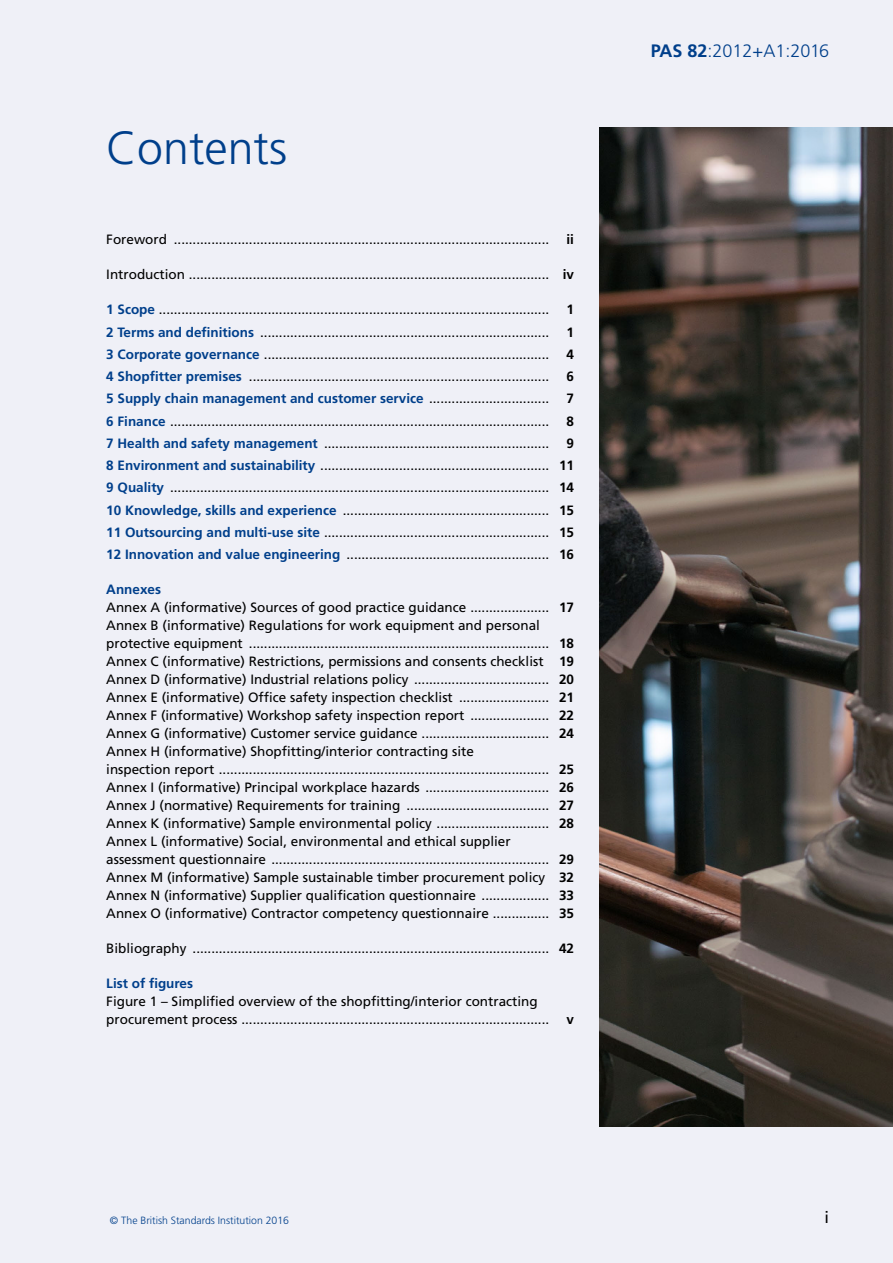
<style>
.page{position:relative;width:893px;height:1263px;background:#eff0f7}
.page>*{position:absolute;margin:0;border:0;box-sizing:border-box;transform-origin:0 0}
.t1{font:300 46.5px "Frutiger";color:#003f8b}
.t2{font:300 18px "Frutiger";color:#003f8b}
.t3{font:16.5px "Frutiger";color:#000}
.t4{font:13.5px/18px "Frutiger";color:#000}
.t5{font:700 13.5px "Frutiger";color:#003f8b}
.t6{font:700 13.5px "Frutiger";color:#000}
.t7{font:300 10.5px "Frutiger";color:#003f8b}
.s1{font-weight:700}
.s2{font-weight:700;color:#003f8b}
.s3{font-weight:400;color:#000}
</style>
<div class="page">
<img style="left:600px;top:128px;width:293px;height:999px">
<h1 class="t1" style="left:106px;top:122px;width:182px">Contents</h1>
<p class="t4" style="left:106px;top:231px;width:444px">Foreword ....................................................................................................</p>
<p class="t6" style="left:567px;top:232px;width:9px">ii</p>
<p class="t4" style="left:106px;top:266px;width:469px">Introduction ................................................................................................ <span class="s1">iv</span></p>
<p class="t4" style="left:106px;top:301px;width:444px"><span class="s2">1 Scope</span> ........................................................................................................</p>
<p class="t6" style="left:567px;top:302px;width:9px">1</p>
<p class="t4" style="left:106px;top:323px;width:444px"><span class="s2">2 Terms and definitions</span> .............................................................................</p>
<p class="t6" style="left:567px;top:324px;width:9px">1</p>
<p class="t4" style="left:106px;top:345px;width:444px"><span class="s2">3 Corporate governance</span> ............................................................................</p>
<p class="t6" style="left:567px;top:346px;width:9px">4</p>
<p class="t4" style="left:106px;top:367px;width:444px"><span class="s2">4 Shopfitter premises</span> ................................................................................</p>
<p class="t6" style="left:567px;top:368px;width:9px">6</p>
<p class="t5" style="left:106px;top:391px;width:444px">5 Supply chain management and customer service <span class="s3">................................</span></p>
<p class="t6" style="left:567px;top:391px;width:9px">7</p>
<p class="t4" style="left:106px;top:412px;width:444px"><span class="s2">6 Finance</span> .....................................................................................................</p>
<p class="t6" style="left:567px;top:413px;width:9px">8</p>
<p class="t4" style="left:106px;top:434px;width:444px"><span class="s2">7 Health and safety management</span> ............................................................</p>
<p class="t4" style="left:106px;top:432px;width:469px;line-height:22.2px;text-align:justify;text-indent:460px"><span class="s1">9<br></span><span class="s2">8 Environment and sustainability</span> ............................................................. <span class="s1">11<br></span><span class="s2">9 Quality</span> ..................................................................................................... <span class="s1">14<br></span><span class="s2">10 Knowledge, skills and experience</span> ....................................................... <span class="s1">15<br></span><span class="s2">11 Outsourcing and multi-use site</span> ............................................................ <span class="s1">15<br></span><span class="s2">12 Innovation and value engineering</span> ...................................................... <span class="s1">16</span></p>
<p class="t4" style="left:106px;top:580px;width:469px"><span class="s2">Annexes<br></span>Annex A (informative) Sources of good practice guidance ..................... <span class="s1">17<br></span>Annex B (informative) Regulations for work equipment and personal protective equipment ................................................................................ <span class="s1">18<br></span>Annex C (informative) Restrictions, permissions and consents checklist <span class="s1">19<br></span>Annex D (informative) Industrial relations policy .................................... <span class="s1">20<br></span>Annex E (informative) Office safety inspection checklist ........................ <span class="s1">21<br></span>Annex F (informative) Workshop safety inspection report ..................... <span class="s1">22<br></span>Annex G (informative) Customer service guidance .................................. <span class="s1">24<br></span>Annex H (informative) Shopfitting/interior contracting site<br>inspection report ........................................................................................ <span class="s1">25<br></span>Annex I (informative) Principal workplace hazards ................................. <span class="s1">26<br></span>Annex J (normative) Requirements for training ...................................... <span class="s1">27<br></span>Annex K (informative) Sample environmental policy .............................. <span class="s1">28<br></span>Annex L (informative) Social, environmental and ethical supplier assessment questionnaire .......................................................................... <span class="s1">29<br></span>Annex M (informative) Sample sustainable timber procurement policy <span class="s1">32<br></span>Annex N (informative) Supplier qualification questionnaire .................. <span class="s1">33<br></span>Annex O (informative) Contractor competency questionnaire ............... <span class="s1">35</span></p>
<p class="t4" style="left:106px;top:939px;width:469px">Bibliography ............................................................................................... <span class="s1">42</span></p>
<p class="t5" style="left:106px;top:975px;width:88px">List of figures</p>
<p class="t4" style="left:106px;top:992px;width:444px">Figure 1 – Simplified overview of the shopfitting/interior contracting procurement process ..................................................................................</p>
<p class="t6" style="left:567px;top:1011px;width:9px">v</p>
<p class="t7" style="left:110px;top:1215px;width:181px">© The British Standards Institution 2016</p>
<h2 class="t2" style="left:651px;top:40px;width:180px"><span class="s1">PAS 82</span>:2012+A1:2016</h2>
<p class="t3" style="left:825px;top:1207px;width:6px">i</p>
</div>
